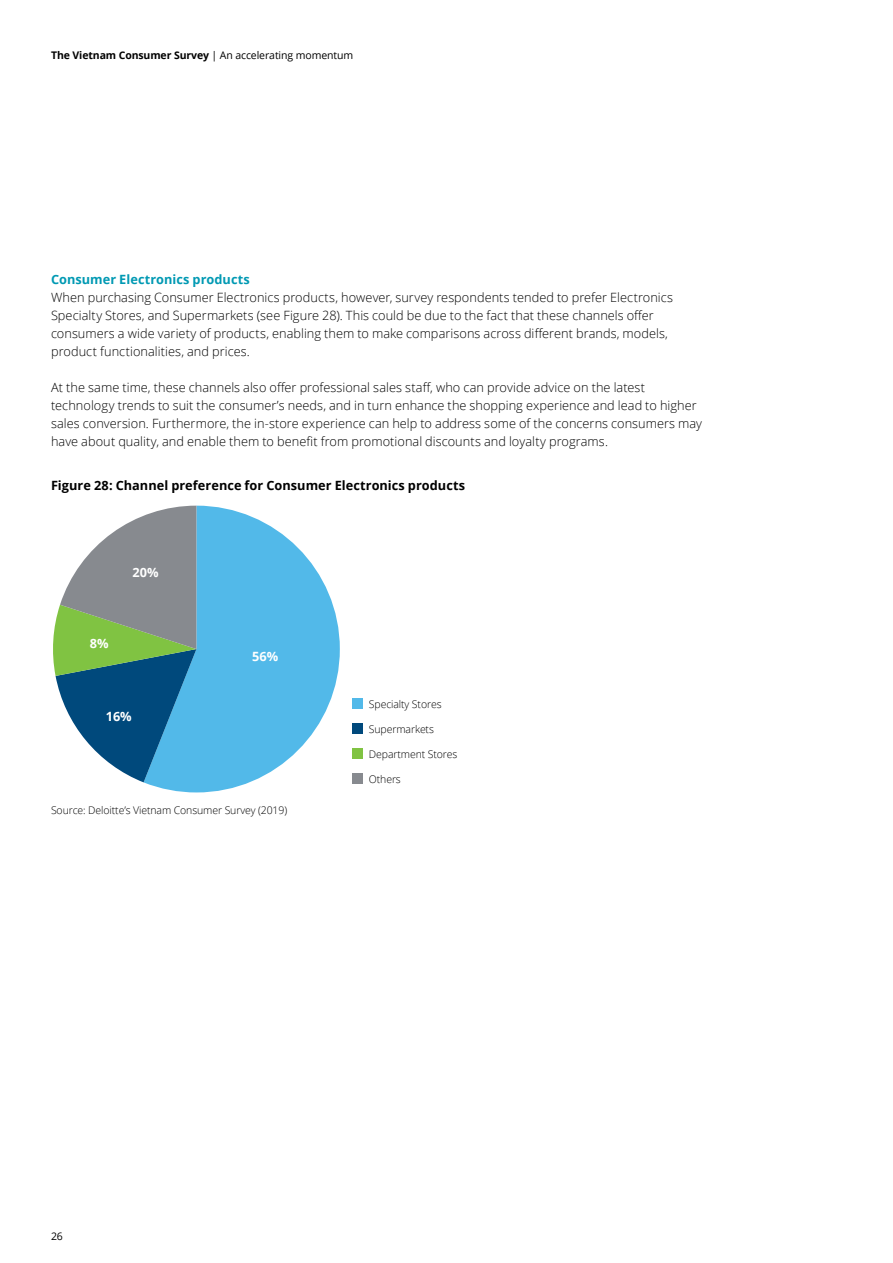
<style>
.page{position:relative;width:893px;height:1263px;background:#fff}
.page>*{position:absolute;margin:0;border:0;box-sizing:border-box;transform-origin:0 0}
.t1{font:300 12.75px/18px "Open Sans";letter-spacing:.005em;color:#000}
.t2{font:700 12.75px "Open Sans";letter-spacing:.005em;color:#000}
.t3{font:700 12.75px "Open Sans";letter-spacing:.005em;color:#0099b3}
.t4{font:700 12.75px "Open Sans";color:#fff}
.t5{font:300 10.5px "Open Sans";letter-spacing:-.01em;color:#000}
.t6{font:700 10.5px "Open Sans";letter-spacing:-.01em;color:#000}
.t7{font:10.5px "Open Sans";color:#000}
.s1{font-weight:400}
</style>
<div class="page">
<svg style="left:144px;top:506px;width:196px;height:286px;fill:#52b9e9"></svg>
<svg style="left:53px;top:506px;width:143px;height:276px"></svg>
<div style="left:352px;top:773px;width:11px;height:11px;background:#878a8f"></div>
<div style="left:352px;top:699px;width:11px;height:10px;background:#52b9e9"></div>
<div style="left:352px;top:724px;width:11px;height:10px;background:#00497c"></div>
<div style="left:352px;top:748px;width:11px;height:11px;background:#80c342"></div>
<p class="t6" style="left:51px;top:48px;width:304px">The Vietnam Consumer Survey <span class="s1">| An accelerating momentum</span></p>
<p class="t3" style="left:51px;top:270px;width:200px">Consumer Electronics products</p>
<p class="t1" style="left:51px;top:288px;width:624px">When purchasing Consumer Electronics products, however, survey respondents tended to prefer Electronics Specialty Stores, and Supermarkets (see Figure 28). This could be due to the fact that these channels offer consumers a wide variety of products, enabling them to make comparisons across different brands, models, product functionalities, and prices.</p>
<p class="t1" style="left:51px;top:378px;width:653px">At the same time, these channels also offer professional sales staff, who can provide advice on the latest technology trends to suit the consumer’s needs, and in turn enhance the shopping experience and lead to higher sales conversion. Furthermore, the in-store experience can help to address some of the concerns consumers may have about quality, and enable them to benefit from promotional discounts and loyalty programs.</p>
<p class="t2" style="left:51px;top:477px;width:416px">Figure 28: Channel preference for Consumer Electronics products</p>
<p class="t4" style="left:90px;top:634px;width:20px">8%</p>
<p class="t4" style="left:132px;top:564px;width:28px">20%</p>
<p class="t4" style="left:106px;top:707px;width:28px">16%</p>
<p class="t4" style="left:252px;top:648px;width:28px">56%</p>
<p class="t5" style="left:51px;top:803px;width:238px">Source: Deloitte’s Vietnam Consumer Survey (2019)</p>
<p class="t5" style="left:369px;top:697px;width:74px">Specialty Stores</p>
<p class="t5" style="left:369px;top:722px;width:67px">Supermarkets</p>
<p class="t5" style="left:369px;top:747px;width:90px">Department Stores</p>
<p class="t5" style="left:369px;top:772px;width:33px">Others</p>
<p class="t7" style="left:51px;top:1228px;width:13px">26</p>
</div>
